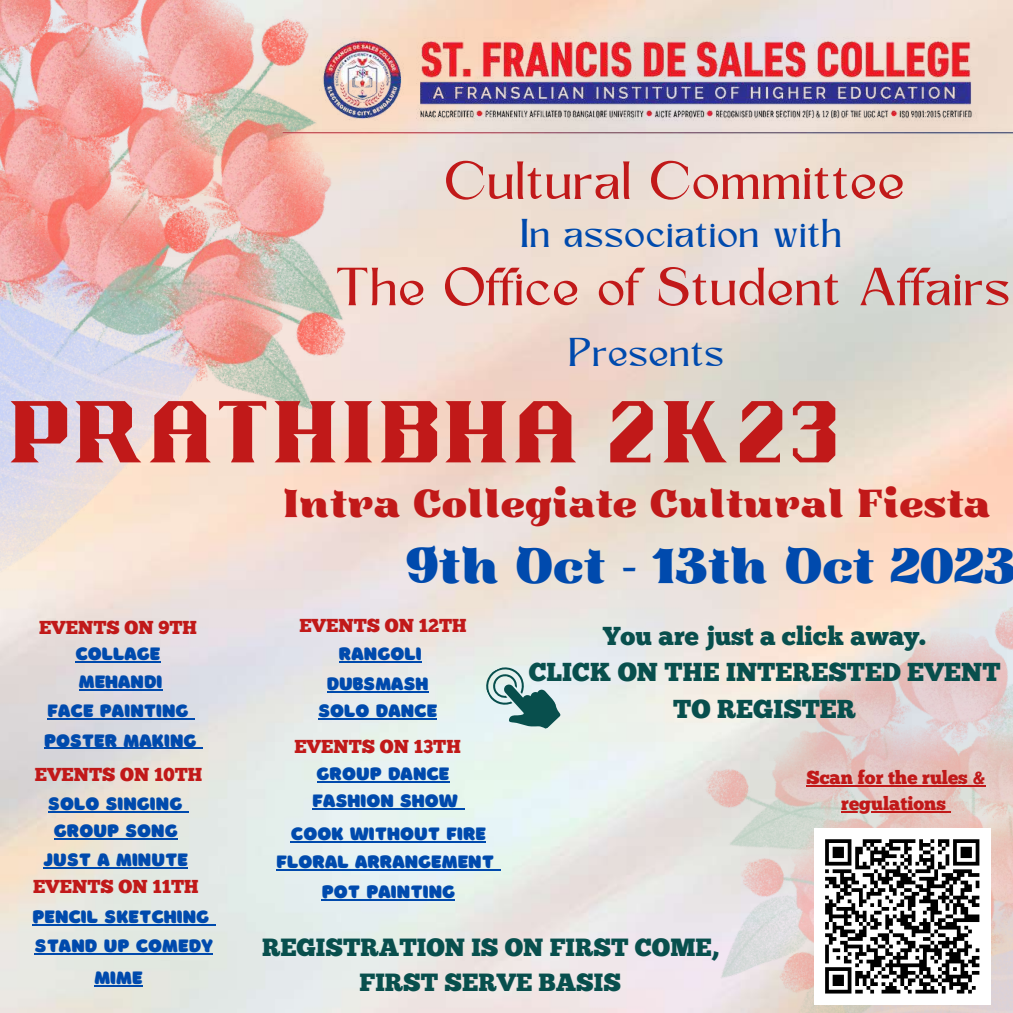
<style>
.page{position:relative;width:1013px;height:1013px;background:#fff}
.page>*{position:absolute;margin:0;border:0;box-sizing:border-box;transform-origin:0 0}
.t1{font:61.25px "Bisdak";color:#c11919}
.t2{font:50px "Kingred Serif";color:#c11919}
.t3{font:48.88px "Kaftus";color:#004aad}
.t4{font:38.75px "Kaftus";color:#c11919}
.t5{font:37.5px "Kingred Serif";color:#004aad}
.t6{font:26px/36.4px "Chunk Five";color:#084f4d;text-align:center}
.t7{font:24.88px/34.9px "Chunk Five";color:#084f4d;text-align:center}
.t8{font:18.75px/28.9px "Borsok";color:#004aad;text-align:center}
.t9{font:18.75px/26.2px "Chunk Five";color:#c11919;text-align:center}
</style>
<div class="page">
<img style="left:0;top:168px;width:1012px;height:844px">
<img style="left:0;top:0;width:439px;height:832px">
<img style="left:628px;top:550px;width:384px;height:462px">
<img style="left:283px;top:0;width:729px;height:168px">
<div style="left:813px;top:828px;width:177px;height:176px;background:#fff"></div>
<svg style="left:825px;top:839px;width:155px;height:155px"></svg>
<svg style="left:480px;top:661px;width:84px;height:81px;background:#aec8c7"></svg>
<hr style="left:806px;top:785px;width:179px;height:1px;background:#c11919">
<hr style="left:841px;top:811px;width:105px;height:2px;background:#c11919">
<hr style="left:322px;top:899px;width:133px;height:2px;background:#004aad">
<hr style="left:75px;top:660px;width:85px;height:2px;background:#004aad">
<hr style="left:79px;top:689px;width:84px;height:1px;background:#004aad">
<hr style="left:48px;top:718px;width:141px;height:2px;background:#004aad">
<svg style="left:189px;top:718px;width:6px;height:2px"></svg>
<hr style="left:44px;top:747px;width:152px;height:2px;background:#004aad">
<svg style="left:196px;top:747px;width:7px;height:2px"></svg>
<hr style="left:48px;top:810px;width:134px;height:2px;background:#004aad">
<svg style="left:182px;top:810px;width:7px;height:2px"></svg>
<hr style="left:318px;top:718px;width:119px;height:2px;background:#004aad">
<hr style="left:44px;top:867px;width:144px;height:2px;background:#004aad">
<hr style="left:32px;top:924px;width:177px;height:2px;background:#004aad">
<svg style="left:209px;top:924px;width:6px;height:2px"></svg>
<hr style="left:35px;top:953px;width:178px;height:2px;background:#004aad">
<hr style="left:94px;top:985px;width:49px;height:2px;background:#004aad">
<hr style="left:339px;top:660px;width:82px;height:2px;background:#004aad">
<hr style="left:327px;top:690px;width:101px;height:2px;background:#004aad">
<hr style="left:54px;top:838px;width:124px;height:1px;background:#004aad">
<hr style="left:316px;top:781px;width:133px;height:2px;background:#004aad">
<hr style="left:312px;top:808px;width:146px;height:2px;background:#004aad">
<svg style="left:458px;top:808px;width:6px;height:2px"></svg>
<hr style="left:291px;top:841px;width:195px;height:2px;background:#004aad">
<hr style="left:276px;top:869px;width:218px;height:2px;background:#004aad">
<svg style="left:494px;top:869px;width:6px;height:2px"></svg>
<h2 class="t2" style="left:446px;top:161px;width:462px">Cultural Committee</h2>
<h3 class="t5" style="left:522px;top:219px;width:323px">In association with</h3>
<h2 class="t2" style="left:337px;top:268px;width:677px">The Office of Student Affairs</h2>
<h3 class="t5" style="left:570px;top:338px;width:157px">Presents</h3>
<h1 class="t1" style="left:11px;top:405px;width:834px">PRATHIBHA 2K23</h1>
<h3 class="t4" style="left:283px;top:479px;width:709px">Intra Collegiate Cultural Fiesta</h3>
<p class="t9" style="left:39px;top:616px;width:159px">EVENTS ON 9TH</p>
<p class="t8" style="left:44px;top:639px;width:154px">COLLAGE<br>MEHANDI<br>FACE PAINTING<br>POSTER MAKING</p>
<p class="t9" style="left:35px;top:763px;width:169px">EVENTS ON 10TH</p>
<p class="t8" style="left:48px;top:789px;width:136px">SOLO SINGING</p>
<p class="t8" style="left:54px;top:816px;width:125px">GROUP SONG</p>
<p class="t8" style="left:44px;top:845px;width:146px">JUST A MINUTE</p>
<p class="t9" style="left:33px;top:875px;width:167px">EVENTS ON 11TH</p>
<p class="t8" style="left:32px;top:902px;width:182px;text-align:left">PENCIL SKETCHING<br>STAND UP COMEDY</p>
<p class="t8" style="left:94px;top:963px;width:50px">MIME</p>
<h3 class="t3" style="left:406px;top:535px;width:611px">9th Oct - 13th Oct 2023</h3>
<p class="t9" style="left:299px;top:614px;width:169px">EVENTS ON 12TH</p>
<p class="t8" style="left:327px;top:638px;width:103px;line-height:30px">RANGOLI<br>DUBSMASH</p>
<p class="t8" style="left:318px;top:696px;width:120px">SOLO DANCE</p>
<p class="t9" style="left:294px;top:735px;width:168px">EVENTS ON 13TH</p>
<p class="t8" style="left:312px;top:760px;width:147px;line-height:27.2px;text-align:left">GROUP DANCE<br>FASHION SHOW</p>
<p class="t8" style="left:276px;top:819px;width:219px;line-height:28.1px">COOK WITHOUT FIRE<br>FLORAL ARRANGEMENT</p>
<p class="t8" style="left:322px;top:877px;width:135px">POT PAINTING</p>
<h3 class="t6" style="left:528px;top:620px;width:473px">You are just a click away.<br>CLICK ON THE INTERESTED EVENT<br>TO REGISTER</h3>
<p class="t9" style="left:806px;top:766px;width:181px">Scan for the rules &amp; regulations</p>
<h3 class="t7" style="left:262px;top:932px;width:458px">REGISTRATION IS ON FIRST COME,<br>FIRST SERVE BASIS</h3>
</div>
